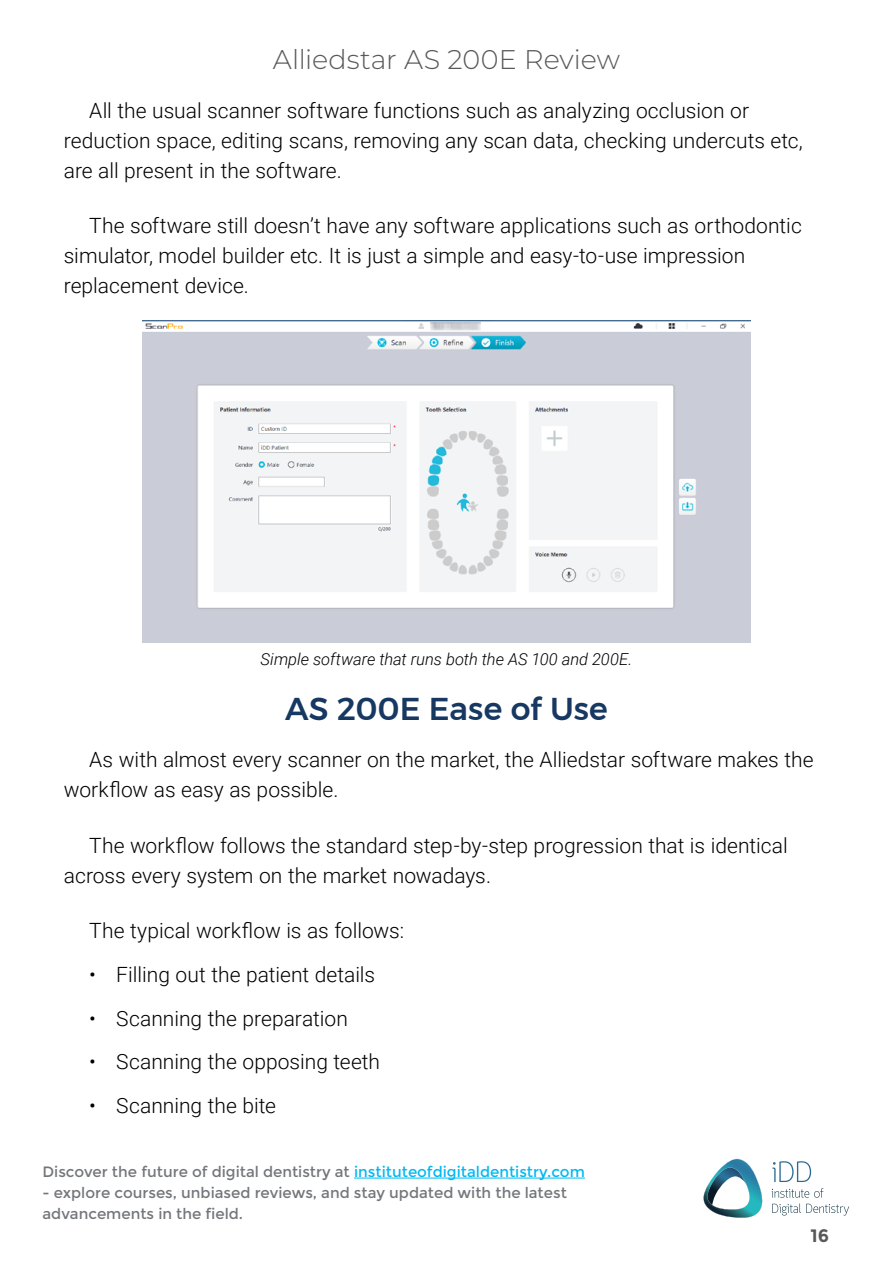
<style>
.page{position:relative;width:893px;height:1263px;background:#fff}
.page>*{position:absolute;margin:0;border:0;box-sizing:border-box;transform-origin:0 0}
.t1{font:500 31.5px "Montserrat";color:#163861}
.t2{font:300 27px "Montserrat";letter-spacing:-.005em;color:#58595b}
.t3{font:300 21px/30px "Roboto";color:#000}
.t4{font:700 18px "Montserrat";color:#58595b}
.t5{font:italic 300 16.5px "Roboto";letter-spacing:-.005em;color:#000}
.t6{font:15px/21px "Montserrat";color:#73767a}
.s1{color:#00b9f1}
</style>
<div class="page">
<svg style="left:772px;top:1161px;width:39px;height:21px"></svg>
<svg style="left:772px;top:1188px;width:77px;height:27px"></svg>
<svg style="left:703px;top:1158px;width:60px;height:60px"></svg>
<hr style="left:354px;top:1178px;width:231px;height:1px;background:#00b9f1">
<img style="left:142px;top:320px;width:609px;height:322px">
<p class="t2" style="left:273px;top:41px;width:349px">Alliedstar AS 200E Review</p>
<p class="t3" style="left:64px;top:95px;width:741px;text-indent:26px">All the usual scanner software functions such as analyzing occlusion or reduction space, editing scans, removing any scan data, checking undercuts etc, are all present in the software.</p>
<p class="t3" style="left:64px;top:210px;width:739px;text-indent:26px">The software still doesn’t have any software applications such as orthodontic simulator, model builder etc. It is just a simple and easy-to-use impression replacement device.</p>
<p class="t5" style="left:261px;top:648px;width:373px">Simple software that runs both the AS 100 and 200E.</p>
<h1 class="t1" style="left:285px;top:684px;width:324px">AS 200E Ease of Use</h1>
<p class="t3" style="left:64px;top:744px;width:751px;text-indent:26px">As with almost every scanner on the market, the Alliedstar software makes the workflow as easy as possible.</p>
<p class="t3" style="left:64px;top:830px;width:725px;text-indent:26px">The workflow follows the standard step-by-step progression that is identical across every system on the market nowadays.</p>
<p class="t3" style="left:89px;top:915px;width:316px">The typical workflow is as follows:</p>
<p class="t3" style="left:89px;top:959px;width:287px">• Filling out the patient details</p>
<p class="t3" style="left:89px;top:1002px;width:260px">• Scanning the preparation</p>
<p class="t3" style="left:89px;top:1046px;width:292px">• Scanning the opposing teeth</p>
<p class="t3" style="left:89px;top:1089px;width:188px">• Scanning the bite</p>
<p class="t6" style="left:43px;top:1161px;width:544px">Discover the future of digital dentistry at <span class="s1">instituteofdigitaldentistry.com</span></p>
<p class="t6" style="left:43px;top:1182px;width:526px">- explore courses, unbiased reviews, and stay updated with the latest advancements in the field.</p>
<p class="t4" style="left:810px;top:1225px;width:20px">16</p>
</div>
